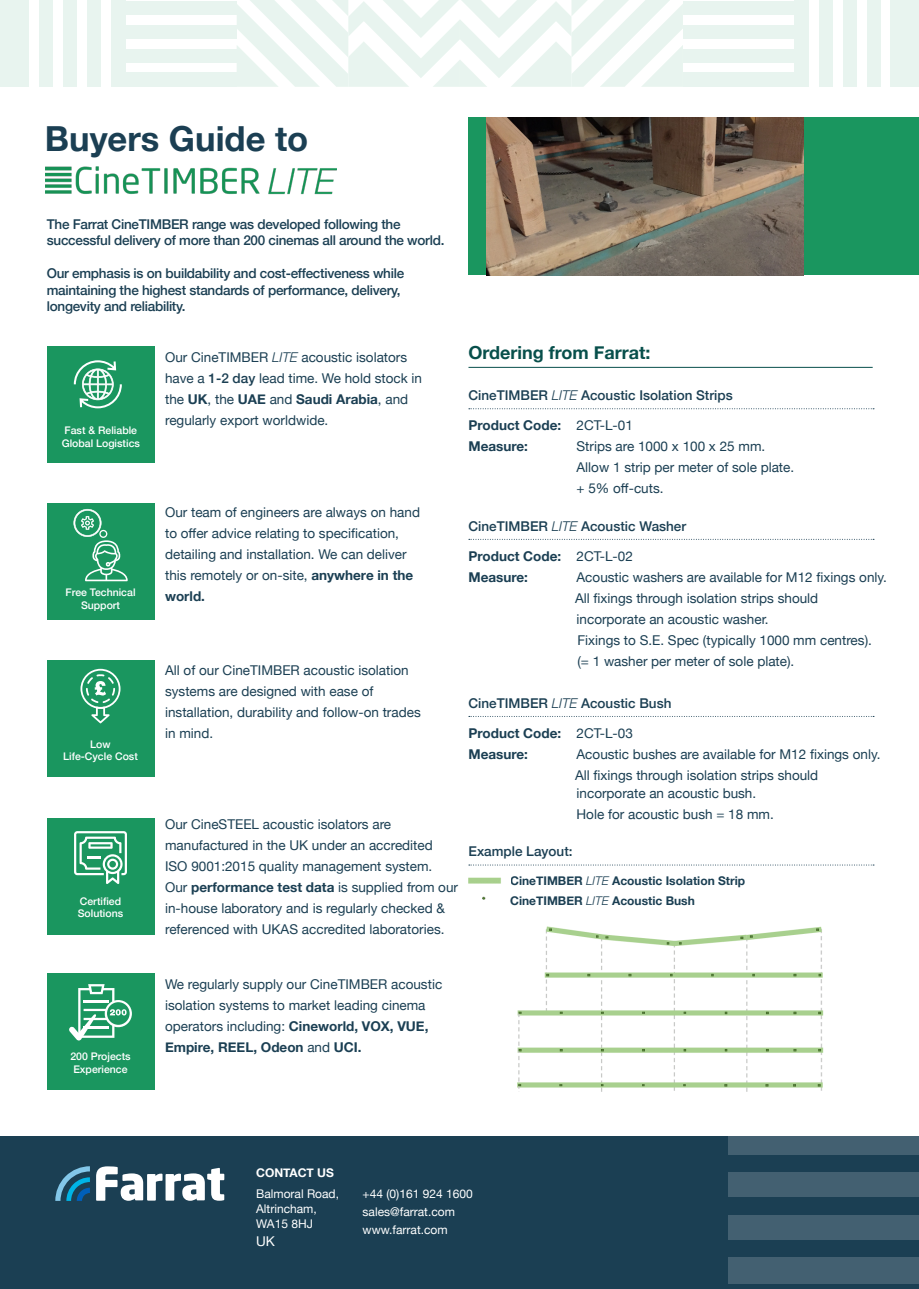
<style>
.page{position:relative;width:919px;height:1289px;background:#fff}
.page>*{position:absolute;margin:0;border:0;box-sizing:border-box;transform-origin:0 0}
.t1{font:700 34.5px "Helvetica Neue";color:#1b3f53}
.t2{font:700 18px "Helvetica Neue";color:#074f4b}
.t3{font:13.5px/21px "Helvetica Neue";color:#1b3f53}
.t4{font:500 13.5px/16.5px "Helvetica Neue";letter-spacing:-.02em;color:#1b3f53}
.t5{font:500 13.5px "Helvetica Neue";color:#1b3f53}
.t6{font:700 13.5px "Helvetica Neue";color:#1b3f53}
.t7{font:13.5px "Helvetica Neue";color:#fff}
.t8{font:12px "Helvetica Neue";color:#fff}
.t9{font:700 12px "Helvetica Neue";color:#1b3f53}
.t10{font:700 12px "Helvetica Neue";color:#fff}
.t11{font:500 10.5px/12.6px "Helvetica Neue";color:#fff;text-align:center}
.s1{font-weight:300;font-style:italic}
.s2{font-weight:500}
.s3{font-weight:700}
.s4{font-weight:400}
</style>
<div class="page">
<div style="left:0;top:1135px;width:918px;height:153px;background:#1b3f53"></div>
<svg style="left:96px;top:1166px;width:128px;height:34px"></svg>
<svg style="left:55px;top:1166px;width:35px;height:34px"></svg>
<div style="left:47px;top:817px;width:107px;height:117px;background:#1a965f"></div>
<svg style="left:74px;top:831px;width:53px;height:53px"></svg>
<div style="left:47px;top:346px;width:107px;height:117px;background:#1a965f"></div>
<svg style="left:74px;top:360px;width:48px;height:48px"></svg>
<div style="left:47px;top:660px;width:107px;height:117px;background:#1a965f"></div>
<svg style="left:80px;top:668px;width:40px;height:55px"></svg>
<div style="left:47px;top:503px;width:107px;height:117px;background:#1a965f"></div>
<svg style="left:73px;top:509px;width:55px;height:72px"></svg>
<div style="left:47px;top:973px;width:107px;height:117px;background:#1a965f"></div>
<svg style="left:69px;top:984px;width:63px;height:57px"></svg>
<div style="left:125px;top:25px;width:112px;height:13px;background:#e8f4ef"></div>
<div style="left:125px;top:49px;width:112px;height:13px;background:#e8f4ef"></div>
<div style="left:125px;top:73px;width:112px;height:14px;background:#e8f4ef"></div>
<div style="left:125px;top:1px;width:112px;height:13px;background:#e8f4ef"></div>
<div style="left:63px;top:0;width:14px;height:87px;background:#e8f4ef"></div>
<div style="left:0;top:0;width:29px;height:87px;background:#e8f4ef"></div>
<div style="left:87px;top:0;width:14px;height:87px;background:#e8f4ef"></div>
<div style="left:111px;top:0;width:14px;height:87px;background:#e8f4ef"></div>
<div style="left:39px;top:0;width:14px;height:87px;background:#e8f4ef"></div>
<svg style="left:237px;top:0;width:446px;height:87px"></svg>
<div style="left:683px;top:25px;width:111px;height:13px;background:#e8f4ef"></div>
<div style="left:683px;top:49px;width:111px;height:13px;background:#e8f4ef"></div>
<div style="left:683px;top:73px;width:111px;height:14px;background:#e8f4ef"></div>
<div style="left:683px;top:1px;width:111px;height:13px;background:#e8f4ef"></div>
<div style="left:842px;top:0;width:14px;height:87px;background:#e8f4ef"></div>
<div style="left:890px;top:0;width:28px;height:87px;background:#e8f4ef"></div>
<div style="left:818px;top:0;width:14px;height:87px;background:#e8f4ef"></div>
<div style="left:794px;top:0;width:14px;height:87px;background:#e8f4ef"></div>
<div style="left:866px;top:0;width:14px;height:87px;background:#e8f4ef"></div>
<hr style="left:468px;top:367px;width:404px;height:1px;background:#074f4b">
<svg style="left:469px;top:408px;width:405px;height:1px"></svg>
<svg style="left:469px;top:539px;width:405px;height:1px"></svg>
<svg style="left:469px;top:716px;width:405px;height:1px"></svg>
<svg style="left:469px;top:864px;width:405px;height:1px"></svg>
<div style="left:468px;top:118px;width:450px;height:157px;background:#1a965f"></div>
<img style="left:486px;top:118px;width:317px;height:157px">
<div style="left:728px;top:1172px;width:190px;height:24px;background:#436071"></div>
<div style="left:728px;top:1257px;width:190px;height:26px;background:#436071"></div>
<div style="left:728px;top:1135px;width:190px;height:19px;background:#436071"></div>
<div style="left:728px;top:1214px;width:190px;height:24px;background:#436071"></div>
<img style="left:517px;top:926px;width:307px;height:165px">
<img style="left:468px;top:877px;width:33px;height:7px">
<img style="left:482px;top:896px;width:4px;height:4px">
<img style="left:46px;top:166px;width:291px;height:29px">
<p class="t1" style="left:45px;top:112px;width:265px">Buyers Guide to</p>
<p class="t4" style="left:47px;top:215px;width:399px">The Farrat CineTIMBER range was developed following the successful delivery of more than 200 cinemas all around the world.</p>
<p class="t4" style="left:47px;top:265px;width:359px">Our emphasis is on buildability and cost-effectiveness while maintaining the highest standards of performance, delivery, longevity and reliability.</p>
<p class="t11" style="left:64px;top:424px;width:74px">Fast &amp; Reliable</p>
<p class="t11" style="left:62px;top:436px;width:80px">Global Logistics</p>
<p class="t11" style="left:66px;top:586px;width:71px">Free Technical</p>
<p class="t11" style="left:81px;top:598px;width:41px">Support</p>
<p class="t11" style="left:63px;top:737px;width:76px">Low<br>Life-Cycle Cost</p>
<p class="t11" style="left:80px;top:894px;width:43px">Certified</p>
<p class="t11" style="left:78px;top:907px;width:47px">Solutions</p>
<p class="t11" style="left:70px;top:1049px;width:62px">200 Projects</p>
<p class="t11" style="left:73px;top:1062px;width:56px">Experience</p>
<p class="t3" style="left:165px;top:347px;width:258px">Our CineTIMBER <span class="s1">LITE</span> acoustic isolators have a <span class="s2">1-2 day</span> lead time. We hold stock in the <span class="s3">UK</span>, the <span class="s3">UAE</span> and <span class="s3">Saudi Arabia</span>, and regularly export worldwide.</p>
<p class="t2" style="left:468px;top:338px;width:183px">Ordering from Farrat:</p>
<p class="t5" style="left:468px;top:384px;width:266px">CineTIMBER <span class="s1">LITE</span> Acoustic Isolation Strips</p>
<p class="t6" style="left:468px;top:415px;width:166px">Product Code: <span class="s4">2CT-L-01</span></p>
<p class="t6" style="left:468px;top:436px;width:61px">Measure:</p>
<p class="t3" style="left:576px;top:436px;width:190px">Strips are 1000 x 100 x 25 mm.</p>
<p class="t3" style="left:576px;top:457px;width:219px">Allow 1 strip per meter of sole plate.</p>
<p class="t3" style="left:576px;top:478px;width:88px">+ 5% off-cuts.</p>
<p class="t5" style="left:468px;top:515px;width:219px">CineTIMBER <span class="s1">LITE</span> Acoustic Washer</p>
<p class="t6" style="left:468px;top:545px;width:166px">Product Code: <span class="s4">2CT-L-02</span></p>
<p class="t6" style="left:468px;top:566px;width:61px">Measure:</p>
<p class="t3" style="left:576px;top:567px;width:312px">Acoustic washers are available for M12 fixings only.</p>
<p class="t3" style="left:575px;top:588px;width:245px">All fixings through isolation strips should incorporate an acoustic washer.</p>
<p class="t3" style="left:577px;top:630px;width:296px">Fixings to S.E. Spec (typically 1000 mm centres).</p>
<p class="t3" style="left:577px;top:651px;width:218px">(= 1 washer per meter of sole plate).</p>
<p class="t5" style="left:468px;top:692px;width:204px">CineTIMBER <span class="s1">LITE</span> Acoustic Bush</p>
<p class="t6" style="left:468px;top:722px;width:166px">Product Code: <span class="s4">2CT-L-03</span></p>
<p class="t6" style="left:468px;top:743px;width:61px">Measure:</p>
<p class="t3" style="left:576px;top:744px;width:305px">Acoustic bushes are available for M12 fixings only.</p>
<p class="t3" style="left:575px;top:766px;width:245px;line-height:18px">All fixings through isolation strips should incorporate an acoustic bush.</p>
<p class="t3" style="left:576px;top:804px;width:199px">Hole for acoustic bush = 18 mm.</p>
<p class="t5" style="left:468px;top:840px;width:106px">Example Layout:</p>
<p class="t9" style="left:510px;top:871px;width:237px">CineTIMBER <span class="s1">LITE</span> Acoustic Isolation Strip</p>
<p class="t9" style="left:510px;top:891px;width:186px">CineTIMBER <span class="s1">LITE</span> Acoustic Bush</p>
<p class="t3" style="left:165px;top:502px;width:256px">Our team of engineers are always on hand to offer advice relating to specification, detailing and installation. We can deliver this remotely or on-site, <span class="s3">anywhere in the world.</span></p>
<p class="t3" style="left:165px;top:660px;width:257px">All of our CineTIMBER acoustic isolation systems are designed with ease of installation, durability and follow-on trades in mind.</p>
<p class="t3" style="left:165px;top:814px;width:294px">Our CineSTEEL acoustic isolators are manufactured in the UK under an accredited ISO 9001:2015 quality management system.<br>Our <span class="s3">performance test data</span> is supplied from our in-house laboratory and is regularly checked &amp; referenced with UKAS accredited laboratories.</p>
<p class="t3" style="left:165px;top:974px;width:279px">We regularly supply our CineTIMBER acoustic isolation systems to market leading cinema operators including: <span class="s3">Cineworld, VOX, VUE, Empire, REEL, Odeon</span> and <span class="s3">UCI.</span></p>
<p class="t10" style="left:256px;top:1163px;width:79px">CONTACT US</p>
<p class="t8" style="left:256px;top:1185px;width:84px">Balmoral Road,</p>
<p class="t8" style="left:256px;top:1200px;width:62px">Altrincham,</p>
<p class="t8" style="left:256px;top:1215px;width:58px">WA15 8HJ</p>
<p class="t7" style="left:256px;top:1231px;width:20px">UK</p>
<p class="t8" style="left:362px;top:1185px;width:112px">+44 (0)161 924 1600</p>
<p class="t8" style="left:362px;top:1203px;width:94px">sales@farrat.com</p>
<p class="t8" style="left:362px;top:1221px;width:87px">www.farrat.com</p>
</div>
